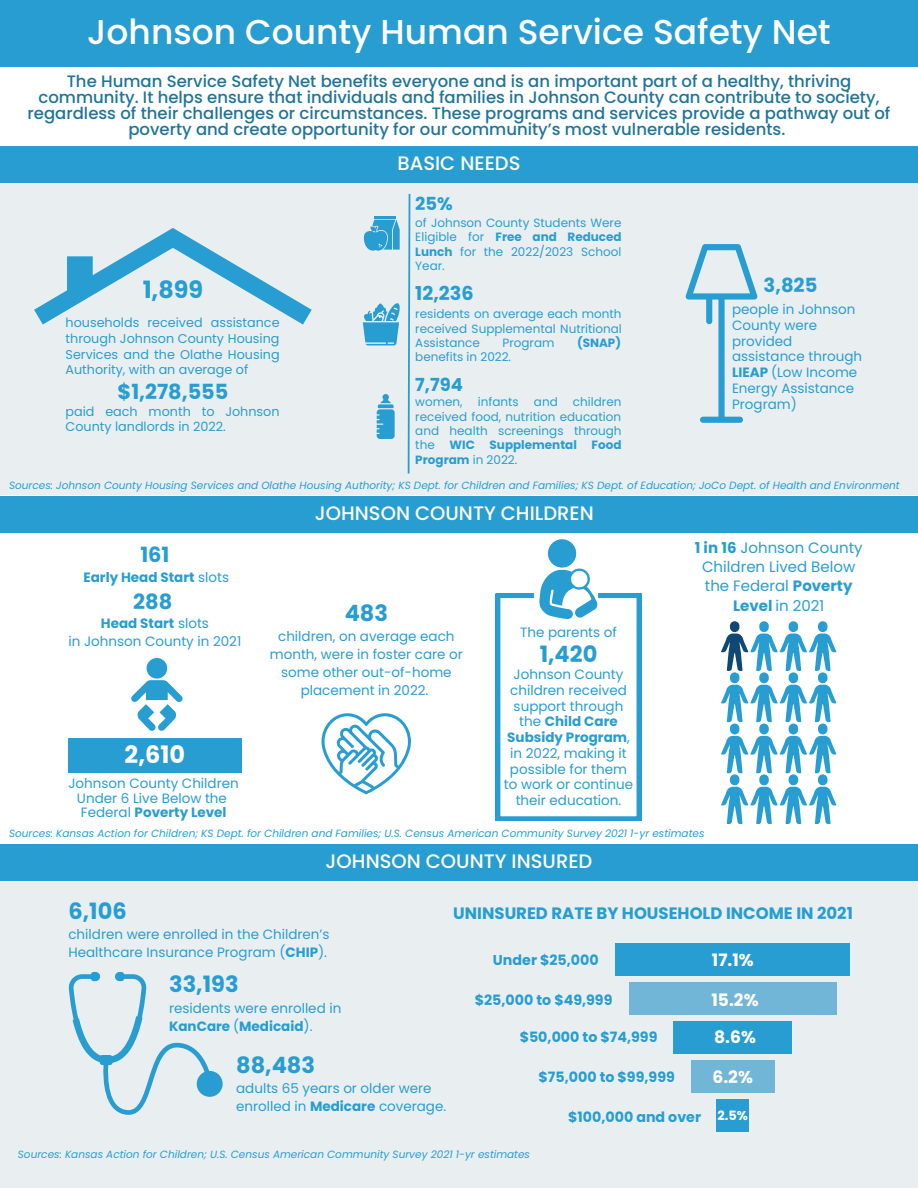
<style>
.page{position:relative;width:918px;height:1188px;background:#fff}
.page>*{position:absolute;margin:0;border:0;box-sizing:border-box;transform-origin:0 0}
.t1{font:500 34.5px "Poppins";color:#fff}
.t2{font:700 24px "Poppins";color:#fff}
.t3{font:700 23.85px "Poppins";color:#289dd2}
.t4{font:700 22.5px "Poppins";color:#289dd2}
.t5{font:700 21px "Poppins";color:#289dd2}
.t6{font:700 20.85px "Poppins";color:#289dd2}
.t7{font:500 19.5px "Poppins";color:#fff}
.t8{font:700 19.5px "Poppins";color:#289dd2}
.t9{font:700 19.2px "Poppins";color:#289dd2}
.t10{font:700 18px "Poppins";color:#289dd2}
.t11{font:700 17.1px "Poppins";color:#fff}
.t12{font:500 16.5px/15.8px "Poppins";color:#1e749b;text-align:center}
.t13{font:700 16.5px "Poppins";color:#289dd2}
.t14{font:15px/19.2px "Poppins";color:#289dd2;text-align:center}
.t15{font:700 14.25px "Poppins";color:#289dd2}
.t16{font:13.5px/15.8px "Poppins";color:#289dd2}
.t17{font:700 13.5px "Poppins";color:#289dd2}
.t18{font:700 12.9px "Poppins";color:#fff}
.t19{font:12.75px/15.9px "Poppins";color:#289dd2;text-align:justify}
.t20{font:12px/14.4px "Poppins";color:#289dd2;text-align:justify}
.t21{font:700 12px "Poppins";color:#289dd2}
.t22{font:italic 10.5px "Poppins";color:#289dd2}
.s1{font-weight:700}
.s2{font-weight:400}
</style>
<div class="page">
<div style="left:0;top:0;width:918px;height:66px;background:#289dd2"></div>
<div style="left:0;top:183px;width:918px;height:312px;background:#e9eff1"></div>
<svg style="left:34px;top:228px;width:278px;height:97px"></svg>
<svg style="left:686px;top:244px;width:72px;height:179px"></svg>
<hr style="left:374px;top:216px;width:21px;height:3px;background:#289dd2">
<svg style="left:363px;top:220px;width:37px;height:31px"></svg>
<svg style="left:377px;top:394px;width:18px;height:45px"></svg>
<svg style="left:363px;top:303px;width:37px;height:43px"></svg>
<svg style="left:407px;top:194px;width:4px;height:280px"></svg>
<div style="left:68px;top:738px;width:173px;height:34px;background:#289dd2"></div>
<div style="left:147px;top:658px;width:20px;height:21px;background:#289dd2;border-radius:50%"></div>
<svg style="left:131px;top:680px;width:52px;height:51px"></svg>
<div style="left:548px;top:539px;width:28px;height:29px;background:#289dd2;border-radius:50%"></div>
<svg style="left:496px;top:568px;width:145px;height:253px"></svg>
<svg style="left:322px;top:713px;width:89px;height:81px"></svg>
<svg style="left:721px;top:621px;width:115px;height:101px"></svg>
<div style="left:0;top:881px;width:918px;height:306px;background:#e9eff1"></div>
<div style="left:0;top:844px;width:918px;height:37px;background:#289dd2"></div>
<div style="left:197px;top:1071px;width:26px;height:26px;background:#289dd2;border-radius:50%"></div>
<svg style="left:69px;top:972px;width:143px;height:143px"></svg>
<div style="left:205px;top:1079px;width:10px;height:10px;background:#289dd2;border-radius:50%"></div>
<div style="left:100px;top:1055px;width:13px;height:10px;background:#289dd2;border-radius:3px"></div>
<div style="left:0;top:146px;width:918px;height:37px;background:#289dd2"></div>
<div style="left:616px;top:943px;width:234px;height:33px;background:#289dd2"></div>
<div style="left:629px;top:983px;width:207px;height:32px;background:#71b6d6"></div>
<div style="left:674px;top:1021px;width:118px;height:33px;background:#289dd2"></div>
<div style="left:691px;top:1060px;width:84px;height:33px;background:#71b6d6"></div>
<div style="left:716px;top:1099px;width:33px;height:33px;background:#289dd2"></div>
<div style="left:0;top:496px;width:918px;height:36px;background:#289dd2"></div>
<p class="t1" style="left:87px;top:8px;width:745px">Johnson County Human Service Safety Net</p>
<p class="t12" style="left:28px;top:74px;width:864px">The Human Service Safety Net benefits everyone and is an important part of a healthy, thriving community. It helps ensure that individuals and families in Johnson County can contribute to society, regardless of their challenges or circumstances. These programs and services provide a pathway out of poverty and create opportunity for our community’s most vulnerable residents.</p>
<p class="t3" style="left:143px;top:273px;width:62px">1,899</p>
<p class="t19" style="left:66px;top:314px;width:216px">households received assistance through Johnson County Housing Services and the Olathe Housing Authority, with an average of</p>
<p class="t6" style="left:118px;top:377px;width:112px">$1,278,555</p>
<p class="t19" style="left:66px;top:404px;width:216px;line-height:14.9px">paid each month to Johnson<br>County landlords in 2022.</p>
<p class="t7" style="left:398px;top:150px;width:125px">BASIC NEEDS</p>
<p class="t10" style="left:415px;top:191px;width:39px">25%</p>
<p class="t20" style="left:415px;top:215px;width:208px">of Johnson County Students Were Eligible for <span class="s1">Free and Reduced Lunch</span> for the 2022/2023 School Year.</p>
<p class="t9" style="left:415px;top:280px;width:60px">12,236</p>
<p class="t20" style="left:415px;top:307px;width:208px">residents on average each month received Supplemental Nutritional Assistance</p>
<p class="t20" style="left:502px;top:336px;width:54px">Program</p>
<p class="t21" style="left:577px;top:334px;width:46px">(SNAP)</p>
<p class="t20" style="left:415px;top:350px;width:97px">benefits in 2022.</p>
<p class="t10" style="left:415px;top:372px;width:49px">7,794</p>
<p class="t20" style="left:415px;top:395px;width:49px">women,</p>
<p class="t20" style="left:478px;top:395px;width:42px">infants</p>
<p class="t20" style="left:534px;top:395px;width:25px">and</p>
<p class="t20" style="left:415px;top:395px;width:208px;text-indent:158px">children received food, nutrition education and health screenings through the <span class="s1">WIC Supplemental Food Program</span> in 2022.</p>
<p class="t8" style="left:764px;top:272px;width:55px">3,825</p>
<p class="t16" style="left:732px;top:301px;width:132px">people in Johnson<br>County were provided assistance through<br><span class="s1">LIEAP</span> (Low Income<br>Energy Assistance<br>Program)</p>
<p class="t22" style="left:9px;top:478px;width:892px">Sources: Johnson County Housing Services and Olathe Housing Authority; KS Dept. for Children and Families; KS Dept. of Education; JoCo Dept. of Health and Environment</p>
<p class="t5" style="left:140px;top:540px;width:31px">161</p>
<p class="t17" style="left:83px;top:567px;width:147px">Early Head Start <span class="s2">slots</span></p>
<p class="t5" style="left:133px;top:587px;width:41px">288</p>
<p class="t17" style="left:101px;top:614px;width:110px">Head Start <span class="s2">slots</span></p>
<p class="t16" style="left:68px;top:633px;width:174px">in Johnson County in 2021</p>
<p class="t2" style="left:125px;top:738px;width:62px">2,610</p>
<p class="t16" style="left:68px;top:775px;width:172px">Johnson County Children</p>
<p class="t16" style="left:77px;top:790px;width:151px">Under 6 Live Below the</p>
<p class="t17" style="left:81px;top:803px;width:147px"><span class="s2">Federal</span> Poverty Level</p>
<p class="t7" style="left:315px;top:499px;width:281px">JOHNSON COUNTY CHILDREN</p>
<p class="t4" style="left:345px;top:597px;width:45px">483</p>
<p class="t16" style="left:270px;top:627px;width:195px;line-height:18px;text-align:center">children, on average each month, were in foster care or some other out-of-home placement in 2022.</p>
<p class="t16" style="left:520px;top:625px;width:98px">The parents of</p>
<p class="t4" style="left:540px;top:639px;width:59px">1,420</p>
<p class="t16" style="left:504px;top:666px;width:131px;text-align:center">Johnson County children received support through the <span class="s1">Child Care<br>Subsidy Program</span>, in 2022, making it possible for them to work or continue their education.</p>
<p class="t14" style="left:695px;top:538px;width:169px"><span class="s1">1 in 16</span> Johnson County<br>Children Lived Below the Federal <span class="s1">Poverty<br>Level</span> in 2021</p>
<p class="t22" style="left:9px;top:826px;width:697px">Sources: Kansas Action for Children; KS Dept. for Children and Families; U.S. Census American Community Survey 2021 1-yr estimates</p>
<p class="t7" style="left:326px;top:848px;width:268px">JOHNSON COUNTY INSURED</p>
<p class="t4" style="left:68px;top:896px;width:60px">6,106</p>
<p class="t16" style="left:68px;top:926px;width:263px;line-height:18px">children were enrolled in the Children’s<br>Healthcare Insurance Program (<span class="s1">CHIP</span>).</p>
<p class="t4" style="left:169px;top:969px;width:71px">33,193</p>
<p class="t16" style="left:169px;top:999px;width:174px;line-height:18px">residents were enrolled in<br><span class="s1">KanCare</span> (<span class="s1">Medicaid</span>).</p>
<p class="t4" style="left:236px;top:1049px;width:81px">88,483</p>
<p class="t16" style="left:236px;top:1079px;width:212px;line-height:18px">adults 65 years or older were enrolled in <span class="s1">Medicare</span> coverage.</p>
<p class="t13" style="left:453px;top:901px;width:401px">UNINSURED RATE BY HOUSEHOLD INCOME IN 2021</p>
<p class="t15" style="left:493px;top:950px;width:107px">Under $25,000</p>
<p class="t15" style="left:475px;top:990px;width:139px">$25,000 to $49,999</p>
<p class="t15" style="left:520px;top:1027px;width:139px">$50,000 to $74,999</p>
<p class="t15" style="left:539px;top:1067px;width:138px">$75,000 to $99,999</p>
<p class="t15" style="left:568px;top:1107px;width:135px">$100,000 and over</p>
<p class="t11" style="left:712px;top:948px;width:43px">17.1%</p>
<p class="t11" style="left:712px;top:988px;width:49px">15.2%</p>
<p class="t11" style="left:714px;top:1025px;width:43px">8.6%</p>
<p class="t11" style="left:713px;top:1066px;width:42px">6.2%</p>
<p class="t18" style="left:718px;top:1106px;width:32px">2.5%</p>
<p class="t22" style="left:18px;top:1147px;width:514px">Sources: Kansas Action for Children; U.S. Census American Community Survey 2021 1-yr estimates</p>
</div>
